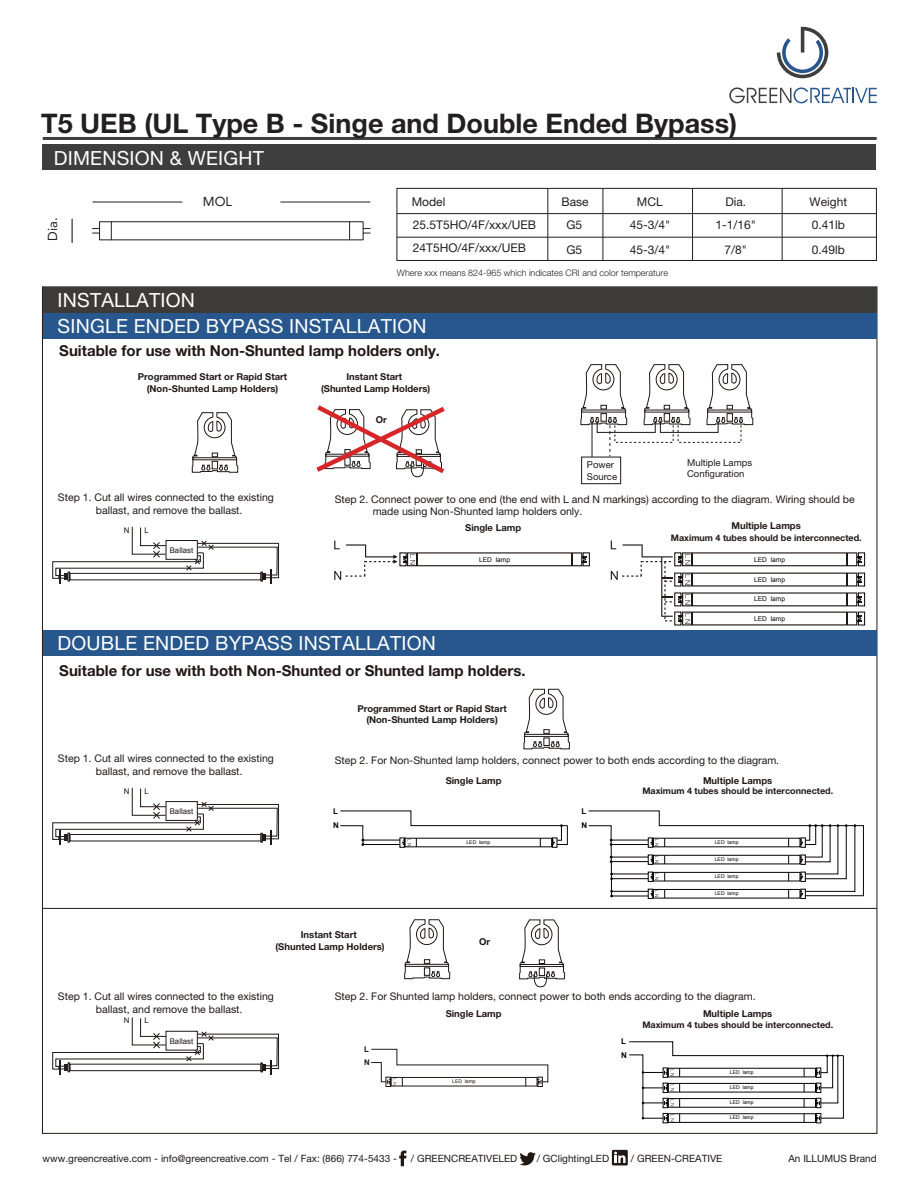
<style>
.page{position:relative;width:919px;height:1191px;background:#fff}
.page>*{position:absolute;margin:0;border:0;box-sizing:border-box;transform-origin:0 0}
.t1{font:700 27px "Helvetica Neue LT Pro";color:#231f20}
.t2{font:19.5px/25.8px "Helvetica Neue LT Pro";letter-spacing:.01em;color:#fff}
.t3{font:700 15px "Helvetica Neue LT Pro";color:#211814}
.t4{font:13.05px "Avenir";color:#231f20}
.t5{font:12px/25.5px "Helvetica Neue LT Pro";color:#231f20}
.t6{font:10.5px/12.6px "Helvetica Neue LT Pro";color:#211814}
.t7{font:10.05px "Helvetica Neue LT Pro";color:#211814}
.t8{font:700 9.45px/11.4px "Helvetica Neue LT Pro";color:#211814;text-align:center}
.t9{font:9.45px/11.4px "Helvetica Neue LT Pro";color:#211814}
.t10{font:700 9px "Helvetica Neue LT Pro";color:#211814}
.t11{font:300 9px "Helvetica Neue LT Pro";color:#231f20}
.t12{font:700 7.95px/13.6px "Arial";color:#070304}
.t13{font:700 7.95px/13.6px "Arial";color:#211814}
.t14{font:7.8px "Arial";color:#211814}
.t15{font:6.6px "Arial";color:#070304}
.t16{font:5.1px "Arial";color:#070304}
.t17{font:5.1px "Arial";color:#211814}
</style>
<div class="page">
<div style="left:43px;top:145px;width:833px;height:25px;background:#3e3e3f"></div>
<hr style="left:43px;top:137px;width:833px;height:3px;background:#3e3e3f">
<svg style="left:776px;top:27px;width:52px;height:51px"></svg>
<svg style="left:729px;top:87px;width:147px;height:16px"></svg>
<svg style="left:399px;top:1150px;width:7px;height:16px"></svg>
<svg style="left:519px;top:1152px;width:16px;height:14px"></svg>
<div style="left:612px;top:1149px;width:15px;height:16px;background:#211814"></div>
<svg style="left:614px;top:1151px;width:11px;height:12px"></svg>
<svg style="left:72px;top:219px;width:1px;height:24px"></svg>
<hr style="left:92px;top:201px;width:90px;height:1px;background:#231f20">
<hr style="left:280px;top:201px;width:90px;height:1px;background:#231f20">
<hr style="left:396px;top:213px;width:480px;height:1px;background:#231f20">
<hr style="left:396px;top:237px;width:480px;height:1px;background:#231f20">
<hr style="left:547px;top:188px;width:1px;height:72px;background:#231f20">
<hr style="left:602px;top:188px;width:1px;height:72px;background:#231f20">
<hr style="left:692px;top:188px;width:1px;height:72px;background:#231f20">
<hr style="left:781px;top:188px;width:1px;height:72px;background:#231f20">
<svg style="left:92px;top:221px;width:278px;height:20px"></svg>
<div style="left:396px;top:188px;width:480px;height:73px;border:1px solid #231f20"></div>
<div style="left:43px;top:287px;width:833px;height:25px;background:#3d3b3a"></div>
<div style="left:43px;top:313px;width:833px;height:25px;background:#28578d"></div>
<div style="left:43px;top:630px;width:833px;height:26px;background:#28578d"></div>
<svg style="left:52px;top:526px;width:227px;height:57px"></svg>
<svg style="left:191px;top:412px;width:47px;height:61px"></svg>
<svg style="left:523px;top:688px;width:47px;height:61px"></svg>
<div style="left:581px;top:457px;width:40px;height:27px;border:1px solid #211814"></div>
<svg style="left:643px;top:364px;width:47px;height:61px"></svg>
<svg style="left:706px;top:364px;width:47px;height:61px"></svg>
<hr style="left:591px;top:421px;width:1px;height:36px;background:#211814">
<svg style="left:580px;top:364px;width:47px;height:92px"></svg>
<div style="left:596px;top:420px;width:59px;height:13px;border:1px solid #211814"></div>
<div style="left:677px;top:420px;width:64px;height:23px;border:1px dashed #211814"></div>
<div style="left:660px;top:420px;width:58px;height:13px;border:1px solid #211814"></div>
<svg style="left:316px;top:405px;width:128px;height:72px"></svg>
<svg style="left:404px;top:919px;width:46px;height:60px"></svg>
<svg style="left:519px;top:919px;width:46px;height:68px"></svg>
<hr style="left:42px;top:908px;width:834px;height:1px;background:#1f1713">
<svg style="left:340px;top:810px;width:228px;height:38px"></svg>
<svg style="left:588px;top:810px;width:276px;height:89px"></svg>
<svg style="left:629px;top:1041px;width:215px;height:82px"></svg>
<svg style="left:371px;top:1048px;width:177px;height:39px"></svg>
<svg style="left:52px;top:787px;width:227px;height:57px"></svg>
<svg style="left:52px;top:1017px;width:227px;height:57px"></svg>
<svg style="left:610px;top:540px;width:255px;height:86px"></svg>
<svg style="left:334px;top:540px;width:256px;height:40px"></svg>
<h1 class="t1" style="left:41px;top:106px;width:697px">T5 UEB (UL Type B - Singe and Double Ended Bypass)</h1>
<h2 class="t2" style="left:54px;top:144px;width:211px">DIMENSION &amp; WEIGHT</h2>
<p class="t4" style="left:42px;top:241px;width:25px;rotate:-90deg">Dia.</p>
<p class="t4" style="left:203px;top:191px;width:31px">MOL</p>
<p class="t5" style="left:412px;top:189px;width:35px">Model</p>
<p class="t5" style="left:561px;top:189px;width:29px">Base</p>
<p class="t5" style="left:637px;top:189px;width:27px">MCL</p>
<p class="t5" style="left:725px;top:189px;width:22px">Dia.</p>
<p class="t5" style="left:809px;top:189px;width:39px">Weight</p>
<p class="t5" style="left:413px;top:212px;width:125px;line-height:23.4px">25.5T5HO/4F/xxx/UEB<br>24T5HO/4F/xxx/UEB</p>
<p class="t11" style="left:397px;top:267px;width:272px">Where xxx means 824-965 which indicates CRI and color temperature</p>
<p class="t5" style="left:566px;top:211px;width:17px">G5<br>G5</p>
<p class="t5" style="left:629px;top:211px;width:42px">45-3/4"<br>45-3/4"</p>
<p class="t5" style="left:715px;top:211px;width:42px;text-align:center">1-1/16"<br>7/8"</p>
<p class="t5" style="left:811px;top:211px;width:35px">0.41lb<br>0.49lb</p>
<h2 class="t2" style="left:58px;top:286px;width:370px">INSTALLATION<br>SINGLE ENDED BYPASS INSTALLATION</h2>
<h3 class="t3" style="left:59px;top:341px;width:382px">Suitable for use with Non-Shunted lamp holders only.</h3>
<p class="t8" style="left:138px;top:371px;width:151px">Programmed Start or Rapid Start (Non-Shunted Lamp Holders)</p>
<p class="t8" style="left:321px;top:371px;width:111px">Instant Start<br>(Shunted Lamp Holders)</p>
<p class="t8" style="left:375px;top:414px;width:13px">Or</p>
<p class="t9" style="left:587px;top:459px;width:32px">Power<br>Source</p>
<p class="t9" style="left:687px;top:456px;width:66px">Multiple Lamps<br>Configuration</p>
<p class="t6" style="left:96px;top:491px;width:179px;text-indent:-38px">Step 1. Cut all wires connected to the existing ballast, and remove the ballast.</p>
<p class="t14" style="left:170px;top:545px;width:25px">Ballast</p>
<p class="t14" style="left:124px;top:525px;width:7px">N</p>
<p class="t14" style="left:145px;top:525px;width:6px">L</p>
<p class="t6" style="left:372px;top:492px;width:483px;text-indent:-38px">Step 2. Connect power to one end (the end with L and N markings) according to the diagram. Wiring should be made using Non-Shunted lamp holders only.</p>
<p class="t8" style="left:465px;top:521px;width:57px">Single Lamp</p>
<p class="t8" style="left:731px;top:520px;width:71px">Multiple Lamps</p>
<p class="t10" style="left:671px;top:532px;width:192px">Maximum 4 tubes should be interconnected.</p>
<p class="t15" style="left:479px;top:555px;width:32px">LED lamp</p>
<p class="t15" style="left:754px;top:555px;width:32px">LED lamp</p>
<p class="t15" style="left:754px;top:575px;width:32px">LED lamp</p>
<p class="t15" style="left:754px;top:595px;width:32px">LED lamp</p>
<p class="t15" style="left:754px;top:614px;width:32px">LED lamp</p>
<h2 class="t2" style="left:58px;top:630px;width:380px">DOUBLE ENDED BYPASS INSTALLATION</h2>
<h3 class="t3" style="left:59px;top:661px;width:468px">Suitable for use with both Non-Shunted or Shunted lamp holders.</h3>
<p class="t8" style="left:357px;top:702px;width:151px">Programmed Start or Rapid Start (Non-Shunted Lamp Holders)</p>
<p class="t6" style="left:96px;top:752px;width:179px;text-indent:-38px">Step 1. Cut all wires connected to the existing ballast, and remove the ballast.</p>
<p class="t14" style="left:124px;top:786px;width:7px">N</p>
<p class="t14" style="left:145px;top:786px;width:6px">L</p>
<p class="t6" style="left:335px;top:753px;width:446px">Step 2. For Non-Shunted lamp holders, connect power to both ends according to the diagram.</p>
<p class="t8" style="left:445px;top:774px;width:57px">Single Lamp</p>
<p class="t8" style="left:703px;top:774px;width:71px">Multiple Lamps</p>
<p class="t10" style="left:642px;top:784px;width:192px">Maximum 4 tubes should be interconnected.</p>
<p class="t14" style="left:170px;top:806px;width:25px">Ballast</p>
<p class="t12" style="left:333px;top:805px;width:7px">L<br>N</p>
<p class="t12" style="left:581px;top:805px;width:7px">L<br>N</p>
<p class="t16" style="left:466px;top:838px;width:25px">LED lamp</p>
<p class="t16" style="left:714px;top:838px;width:25px">LED lamp</p>
<p class="t16" style="left:714px;top:855px;width:25px">LED lamp</p>
<p class="t16" style="left:714px;top:873px;width:25px">LED lamp</p>
<p class="t16" style="left:714px;top:890px;width:25px">LED lamp</p>
<p class="t8" style="left:275px;top:929px;width:111px">Instant Start<br>(Shunted Lamp Holders)</p>
<p class="t8" style="left:479px;top:935px;width:13px">Or</p>
<p class="t6" style="left:96px;top:990px;width:179px;text-indent:-38px">Step 1. Cut all wires connected to the existing ballast, and remove the ballast.</p>
<p class="t14" style="left:124px;top:1015px;width:7px">N</p>
<p class="t14" style="left:145px;top:1015px;width:6px">L</p>
<p class="t14" style="left:170px;top:1035px;width:25px">Ballast</p>
<p class="t6" style="left:335px;top:990px;width:422px">Step 2. For Shunted lamp holders, connect power to both ends according to the diagram.</p>
<p class="t13" style="left:364px;top:1042px;width:7px">L<br>N</p>
<p class="t8" style="left:445px;top:1007px;width:57px">Single Lamp</p>
<p class="t8" style="left:703px;top:1007px;width:71px">Multiple Lamps</p>
<p class="t12" style="left:621px;top:1034px;width:7px;line-height:14.4px">L<br>N</p>
<p class="t16" style="left:729px;top:1068px;width:25px">LED lamp</p>
<p class="t16" style="left:729px;top:1084px;width:25px">LED lamp</p>
<p class="t16" style="left:729px;top:1099px;width:25px">LED lamp</p>
<p class="t16" style="left:729px;top:1114px;width:25px">LED lamp</p>
<p class="t10" style="left:642px;top:1018px;width:192px">Maximum 4 tubes should be interconnected.</p>
<p class="t17" style="left:452px;top:1078px;width:25px">LED lamp</p>
<p class="t7" style="left:43px;top:1152px;width:356px">www.greencreative.com - info@greencreative.com - Tel / Fax: (866) 774-5433 -</p>
<p class="t7" style="left:411px;top:1152px;width:108px">/ GREENCREATIVELED</p>
<p class="t7" style="left:537px;top:1152px;width:74px">/ GClightingLED</p>
<p class="t7" style="left:631px;top:1152px;width:93px">/ GREEN-CREATIVE</p>
<p class="t7" style="left:788px;top:1152px;width:90px">An ILLUMUS Brand</p>
</div>
